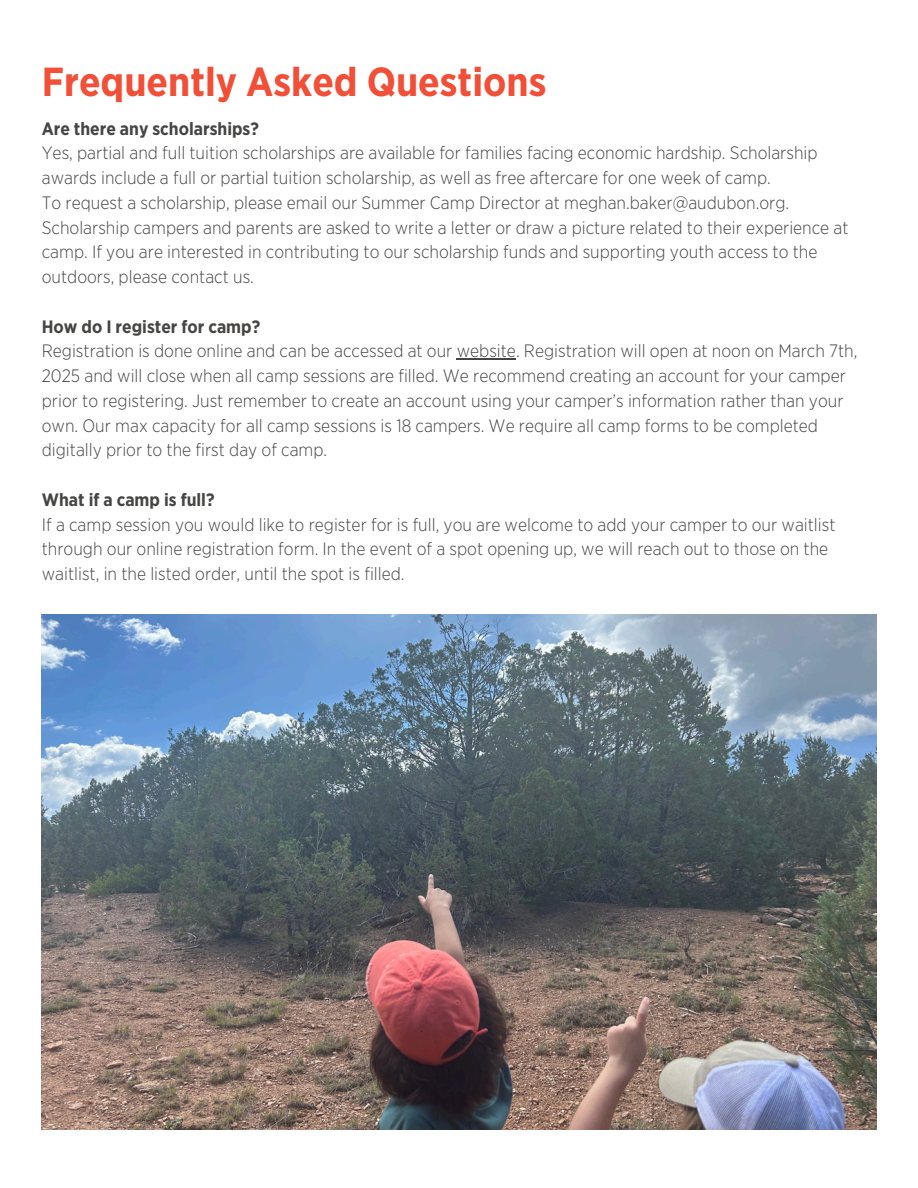
<style>
.page{position:relative;width:918px;height:1188px;background:#fff}
.page>*{position:absolute;margin:0;border:0;box-sizing:border-box;transform-origin:0 0}
.t1{font:700 40.5px "Gotham Narrow";color:#f14f37}
.t2{font:300 17.85px/24.8px "Gotham Narrow";color:#464544}
.t3{font:700 17.85px "Gotham Narrow";color:#464544}
</style>
<div class="page">
<hr style="left:457px;top:359px;width:59px;height:1px;background:#464544">
<img style="left:42px;top:614px;width:835px;height:516px">
<p class="t1" style="left:42px;top:64px;width:506px">Frequently Asked Questions</p>
<h1 class="t3" style="left:42px;top:120px;width:219px">Are there any scholarships?</h1>
<p class="t2" style="left:42px;top:142px;width:777px">Yes, partial and full tuition scholarships are available for families facing economic hardship. Scholarship awards include a full or partial tuition scholarship, as well as free aftercare for one week of camp.</p>
<p class="t2" style="left:42px;top:191px;width:808px">To request a scholarship, please email our Summer Camp Director at meghan.baker@audubon.org.<br>Scholarship campers and parents are asked to write a letter or draw a picture related to their experience at camp. If you are interested in contributing to our scholarship funds and supporting youth access to the outdoors, please contact us.</p>
<p class="t3" style="left:42px;top:318px;width:220px">How do I register for camp?</p>
<p class="t2" style="left:42px;top:340px;width:817px">Registration is done online and can be accessed at our website. Registration will open at noon on March 7th, 2025 and will close when all camp sessions are filled. We recommend creating an account for your camper prior to registering. Just remember to create an account using your camper’s information rather than your own. Our max capacity for all camp sessions is 18 campers. We require all camp forms to be completed digitally prior to the first day of camp.</p>
<p class="t3" style="left:42px;top:492px;width:174px">What if a camp is full?</p>
<p class="t2" style="left:42px;top:513px;width:795px">If a camp session you would like to register for is full, you are welcome to add your camper to our waitlist through our online registration form. In the event of a spot opening up, we will reach out to those on the waitlist, in the listed order, until the spot is filled.</p>
</div>
